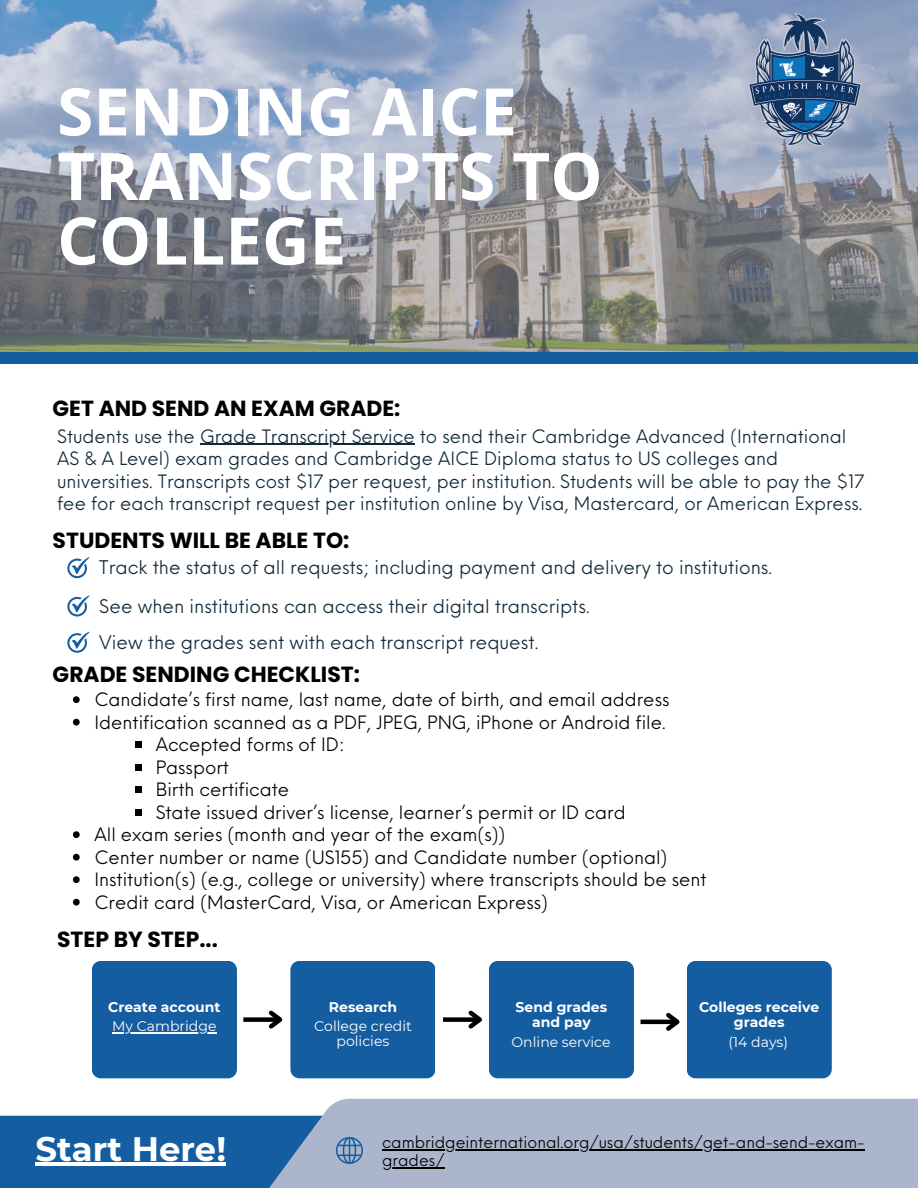
<style>
.page{position:relative;width:918px;height:1188px;background:#fff}
.page>*{position:absolute;margin:0;border:0;box-sizing:border-box;transform-origin:0 0}
.t1{font:700 65.55px/64.5px "Open Sans";color:#fff}
.t2{font:700 33.9px "Montserrat";color:#fff}
.t3{font:700 21.9px "Poppins";color:#000}
.t4{font:18.45px "Neue Einstellung";color:#0f2939}
.t5{font:18px "Neue Einstellung";color:#000}
.t6{font:18px/22.5px "Neue Einstellung";color:#0f2939}
.t7{font:15.6px "Neue Einstellung";color:#000}
.t8{font:700 14.1px/14.4px "Montserrat";color:#fff;text-align:center}
.t9{font:14.1px/14.4px "Montserrat";color:#fff;text-align:center}
</style>
<div class="page">
<div style="left:0;top:1116px;width:424px;height:72px;background:#145da0"></div>
<div style="left:226px;top:1099px;width:692px;height:89px;background:#abb5cb"></div>
<svg style="left:0;top:0;width:918px;height:352px;background:#8f98a4"></svg>
<div style="left:0;top:352px;width:918px;height:12px;background:#145da0"></div>
<svg style="left:336px;top:1137px;width:27px;height:27px"></svg>
<div style="left:92px;top:961px;width:145px;height:117px;background:#145da0;border-radius:9px"></div>
<div style="left:290px;top:961px;width:145px;height:117px;background:#145da0;border-radius:9px"></div>
<div style="left:489px;top:961px;width:145px;height:117px;background:#145da0;border-radius:9px"></div>
<div style="left:687px;top:961px;width:145px;height:117px;background:#145da0;border-radius:9px"></div>
<div style="left:243px;top:1017px;width:37px;height:5px;background:#000"></div>
<svg style="left:265px;top:1010px;width:18px;height:19px"></svg>
<div style="left:443px;top:1017px;width:37px;height:5px;background:#000"></div>
<svg style="left:464px;top:1010px;width:18px;height:19px"></svg>
<hr style="left:641px;top:1020px;width:36px;height:4px;background:#000">
<svg style="left:662px;top:1012px;width:18px;height:19px"></svg>
<svg style="left:67px;top:557px;width:23px;height:21px"></svg>
<svg style="left:67px;top:595px;width:23px;height:21px"></svg>
<svg style="left:67px;top:632px;width:23px;height:21px"></svg>
<img style="left:748px;top:14px;width:114px;height:131px">
<hr style="left:36px;top:1163px;width:190px;height:3px;background:#fff">
<hr style="left:200px;top:444px;width:215px;height:1px;background:#0f2939">
<hr style="left:112px;top:1032px;width:105px;height:2px;background:#fff">
<hr style="left:382px;top:1149px;width:483px;height:1px;background:#000">
<hr style="left:382px;top:1167px;width:63px;height:1px;background:#000">
<svg style="left:73px;top:696px;width:7px;height:7px"></svg>
<svg style="left:73px;top:719px;width:7px;height:7px"></svg>
<div style="left:135px;top:741px;width:7px;height:7px;background:#000"></div>
<div style="left:135px;top:764px;width:7px;height:7px;background:#000"></div>
<div style="left:135px;top:786px;width:7px;height:7px;background:#000"></div>
<div style="left:135px;top:809px;width:7px;height:7px;background:#000"></div>
<svg style="left:73px;top:831px;width:7px;height:7px"></svg>
<svg style="left:73px;top:854px;width:7px;height:7px"></svg>
<svg style="left:73px;top:876px;width:7px;height:7px"></svg>
<svg style="left:73px;top:899px;width:7px;height:7px"></svg>
<p class="t1" style="left:57px;top:78px;width:547px">SENDING AICE<br>TRANSCRIPTS TO<br>COLLEGE</p>
<p class="t3" style="left:53px;top:393px;width:349px">GET AND SEND AN EXAM GRADE:</p>
<p class="t6" style="left:57px;top:423px;width:791px">Students use the Grade Transcript Service to send their Cambridge Advanced (International</p>
<p class="t6" style="left:57px;top:446px;width:808px">AS &amp; A Level) exam grades and Cambridge AICE Diploma status to US colleges and universities. Transcripts cost $17 per request, per institution. Students will be able to pay the $17 fee for each transcript request per institution online by Visa, Mastercard, or American Express.</p>
<p class="t3" style="left:53px;top:525px;width:298px">STUDENTS WILL BE ABLE TO:</p>
<h1 class="t4" style="left:99px;top:551px;width:674px">Track the status of all requests; including payment and delivery to institutions.</h1>
<p class="t4" style="left:99px;top:590px;width:492px">See when institutions can access their digital transcripts.</p>
<h3 class="t4" style="left:99px;top:626px;width:440px">View the grades sent with each transcript request.</h3>
<p class="t3" style="left:53px;top:659px;width:309px">GRADE SENDING CHECKLIST:</p>
<h3 class="t5" style="left:95px;top:684px;width:576px">Candidate’s first name, last name, date of birth, and email address</h3>
<h6 class="t5" style="left:95px;top:706px;width:573px">Identification scanned as a PDF, JPEG, PNG, iPhone or Android file.</h6>
<p class="t5" style="left:156px;top:729px;width:190px">Accepted forms of ID:</p>
<h6 class="t5" style="left:156px;top:751px;width:75px">Passport</h6>
<p class="t5" style="left:156px;top:774px;width:135px">Birth certificate</p>
<h6 class="t5" style="left:156px;top:796px;width:471px">State issued driver’s license, learner’s permit or ID card</h6>
<p class="t5" style="left:95px;top:819px;width:412px">All exam series (month and year of the exam(s))</p>
<h6 class="t5" style="left:95px;top:841px;width:574px">Center number or name (US155) and Candidate number (optional)</h6>
<p class="t5" style="left:95px;top:864px;width:614px">Institution(s) (e.g., college or university) where transcripts should be sent</p>
<p class="t5" style="left:95px;top:886px;width:455px">Credit card (MasterCard, Visa, or American Express)</p>
<p class="t3" style="left:57px;top:924px;width:162px">STEP BY STEP...</p>
<h3 class="t8" style="left:108px;top:1000px;width:114px">Create account</h3>
<p class="t9" style="left:112px;top:1019px;width:106px">My Cambridge</p>
<h3 class="t2" style="left:36px;top:1128px;width:192px">Start Here!</h3>
<p class="t8" style="left:329px;top:1000px;width:70px">Research</p>
<p class="t9" style="left:314px;top:1019px;width:99px">College credit policies</p>
<p class="t8" style="left:516px;top:1000px;width:93px">Send grades and pay</p>
<p class="t9" style="left:512px;top:1035px;width:101px">Online service</p>
<p class="t8" style="left:699px;top:1000px;width:122px">Colleges receive grades</p>
<p class="t9" style="left:729px;top:1035px;width:61px">(14 days)</p>
<p class="t7" style="left:382px;top:1129px;width:484px">cambridgeinternational.org/usa/students/get-and-send-exam-</p>
<p class="t7" style="left:382px;top:1147px;width:64px">grades/</p>
</div>
